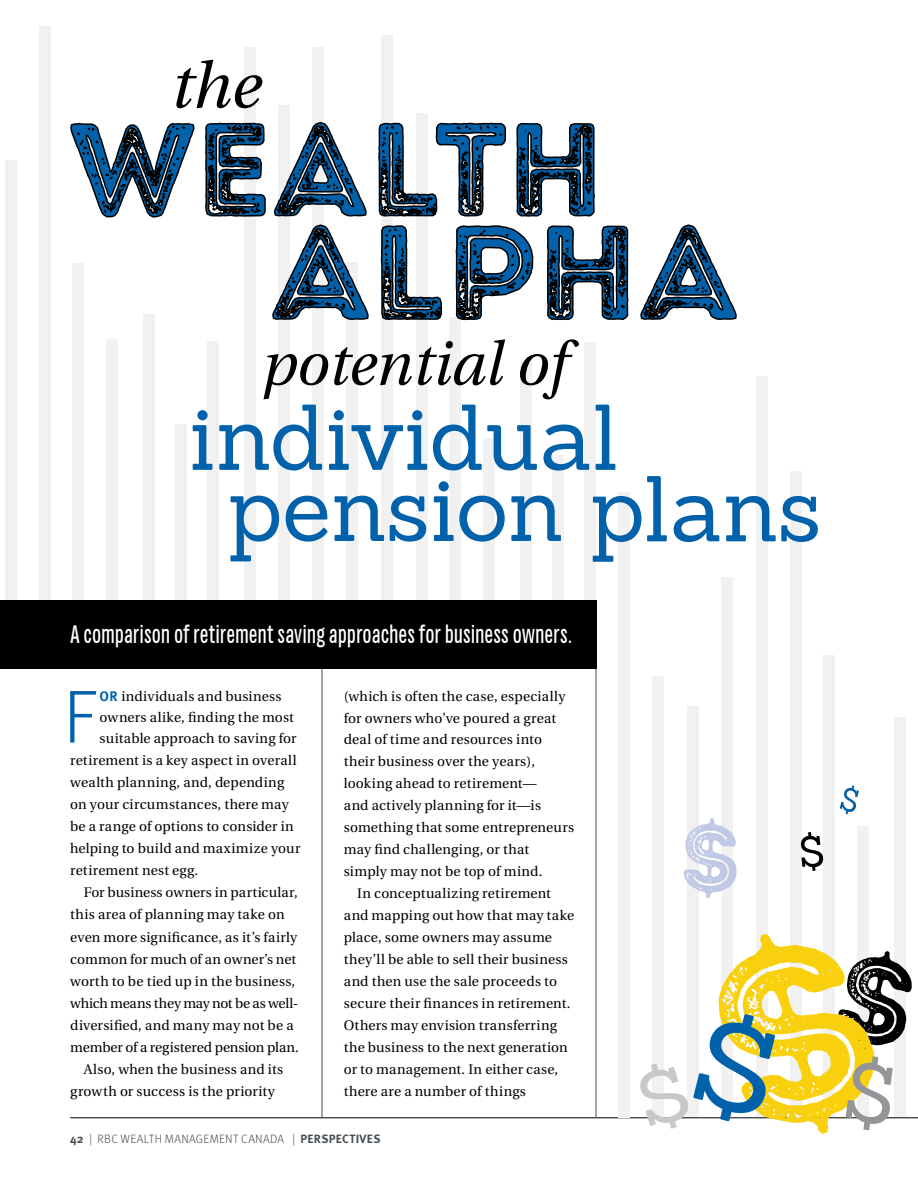
<style>
.page{position:relative;width:918px;height:1188px;background:#fff}
.page>*{position:absolute;margin:0;border:0;box-sizing:border-box;transform-origin:0 0}
.t1{font:300 75.15px "Meta OT";color:#0060a9}
.t2{font:25.2px "Chartwell Bars";letter-spacing:-.005em;color:#fff}
.t3{font:13.8px "Utopia";letter-spacing:.01em;color:#000}
.t4{font:13.8px "Utopia";letter-spacing:-.01em;color:#000}
.t5{font:13.8px "Utopia";letter-spacing:-.015em;color:#000}
.t6{font:300 12.15px "Meta OT";letter-spacing:.025em;color:#484f55}
.s1{font-family:"Meta OT";font-weight:700;color:#0162ab}
.s2{font-weight:700}
.s3{font-weight:700;font-size:12px}
</style>
<div class="page">
<hr style="left:70px;top:1117px;width:848px;height:1px;background:#000">
<div style="left:618px;top:492px;width:12px;height:626px;background:#f1f1f2"></div>
<div style="left:244px;top:48px;width:12px;height:597px;background:#f1f1f2"></div>
<div style="left:652px;top:677px;width:12px;height:440px;background:#f1f1f2"></div>
<div style="left:278px;top:105px;width:12px;height:539px;background:#f1f1f2"></div>
<div style="left:687px;top:706px;width:11px;height:411px;background:#f1f1f2"></div>
<div style="left:312px;top:48px;width:12px;height:597px;background:#f1f1f2"></div>
<div style="left:721px;top:577px;width:12px;height:540px;background:#f1f1f2"></div>
<div style="left:346px;top:262px;width:12px;height:383px;background:#f1f1f2"></div>
<div style="left:756px;top:376px;width:12px;height:741px;background:#f1f1f2"></div>
<div style="left:382px;top:35px;width:11px;height:610px;background:#f1f1f2"></div>
<div style="left:5px;top:161px;width:12px;height:483px;background:#f1f1f2"></div>
<div style="left:791px;top:471px;width:11px;height:646px;background:#f1f1f2"></div>
<div style="left:416px;top:113px;width:12px;height:532px;background:#f1f1f2"></div>
<div style="left:39px;top:26px;width:12px;height:619px;background:#f1f1f2"></div>
<div style="left:823px;top:656px;width:12px;height:461px;background:#f1f1f2"></div>
<div style="left:449px;top:317px;width:12px;height:328px;background:#f1f1f2"></div>
<div style="left:72px;top:263px;width:12px;height:381px;background:#f1f1f2"></div>
<div style="left:857px;top:826px;width:12px;height:291px;background:#f1f1f2"></div>
<div style="left:483px;top:438px;width:12px;height:207px;background:#f1f1f2"></div>
<div style="left:106px;top:340px;width:12px;height:304px;background:#f1f1f2"></div>
<div style="left:895px;top:717px;width:11px;height:400px;background:#f1f1f2"></div>
<div style="left:520px;top:361px;width:12px;height:284px;background:#f1f1f2"></div>
<div style="left:143px;top:314px;width:12px;height:330px;background:#f1f1f2"></div>
<div style="left:552px;top:455px;width:12px;height:189px;background:#f1f1f2"></div>
<div style="left:175px;top:424px;width:12px;height:220px;background:#f1f1f2"></div>
<div style="left:584px;top:342px;width:12px;height:303px;background:#f1f1f2"></div>
<div style="left:208px;top:341px;width:11px;height:303px;background:#f1f1f2"></div>
<hr style="left:322px;top:638px;width:1px;height:480px;background:#484f55">
<hr style="left:596px;top:638px;width:1px;height:480px;background:#484f55">
<div style="left:0;top:600px;width:596px;height:69px;background:#000"></div>
<svg style="left:70px;top:121px;width:525px;height:103px"></svg>
<svg style="left:272px;top:224px;width:465px;height:105px"></svg>
<svg style="left:176px;top:60px;width:86px;height:48px"></svg>
<svg style="left:193px;top:405px;width:625px;height:157px"></svg>
<svg style="left:800px;top:832px;width:24px;height:39px"></svg>
<svg style="left:840px;top:785px;width:19px;height:29px"></svg>
<svg style="left:263px;top:339px;width:316px;height:60px"></svg>
<svg style="left:684px;top:818px;width:52px;height:80px"></svg>
<svg style="left:638px;top:934px;width:274px;height:200px"></svg>
<h2 class="t2" style="left:70px;top:619px;width:504px">A comparison of retirement saving approaches for business owners.</h2>
<h1 class="t1" style="left:63px;top:673px;width:34px">F</h1>
<p class="t3" style="left:100px;top:688px;width:183px"><span class="s1">OR</span> individuals and business</p>
<p class="t3" style="left:100px;top:709px;width:196px">owners alike, finding the most</p>
<p class="t3" style="left:100px;top:730px;width:199px">suitable approach to saving for</p>
<p class="t3" style="left:70px;top:752px;width:228px">retirement is a key aspect in overall</p>
<p class="t3" style="left:70px;top:775px;width:216px">wealth planning, and, depending</p>
<p class="t3" style="left:70px;top:797px;width:220px">on your circumstances, there may</p>
<p class="t3" style="left:70px;top:819px;width:225px">be a range of options to consider in</p>
<p class="t3" style="left:70px;top:841px;width:232px">helping to build and maximize your</p>
<p class="t3" style="left:70px;top:863px;width:130px">retirement nest egg.</p>
<p class="t3" style="left:84px;top:885px;width:216px">For business owners in particular,</p>
<p class="t3" style="left:70px;top:907px;width:216px">this area of planning may take on</p>
<p class="t3" style="left:70px;top:929px;width:229px">even more significance, as it’s fairly</p>
<p class="t3" style="left:70px;top:951px;width:228px">common for much of an owner’s net</p>
<p class="t3" style="left:70px;top:973px;width:226px">worth to be tied up in the business,</p>
<p class="t5" style="left:70px;top:996px;width:229px">which means they may not be as well-</p>
<p class="t3" style="left:70px;top:1018px;width:225px">diversified, and many may not be a</p>
<p class="t4" style="left:70px;top:1040px;width:230px">member of a registered pension plan.</p>
<p class="t3" style="left:84px;top:1062px;width:201px">Also, when the business and its</p>
<p class="t3" style="left:70px;top:1084px;width:206px">growth or success is the priority</p>
<p class="t3" style="left:344px;top:688px;width:223px">(which is often the case, especially</p>
<p class="t3" style="left:344px;top:710px;width:214px">for owners who’ve poured a great</p>
<p class="t3" style="left:344px;top:732px;width:200px">deal of time and resources into</p>
<p class="t3" style="left:344px;top:754px;width:193px">their business over the years),</p>
<p class="t3" style="left:344px;top:776px;width:194px">looking ahead to retirement—</p>
<p class="t3" style="left:344px;top:798px;width:199px">and actively planning for it—is</p>
<p class="t3" style="left:344px;top:820px;width:232px">something that some entrepreneurs</p>
<p class="t3" style="left:344px;top:842px;width:187px">may find challenging, or that</p>
<p class="t3" style="left:344px;top:864px;width:200px">simply may not be top of mind.</p>
<p class="t3" style="left:357px;top:886px;width:195px">In conceptualizing retirement</p>
<p class="t3" style="left:344px;top:908px;width:232px">and mapping out how that may take</p>
<p class="t3" style="left:344px;top:930px;width:210px">place, some owners may assume</p>
<p class="t3" style="left:344px;top:952px;width:226px">they’ll be able to sell their business</p>
<p class="t3" style="left:344px;top:974px;width:215px">and then use the sale proceeds to</p>
<p class="t3" style="left:344px;top:996px;width:228px">secure their finances in retirement.</p>
<p class="t3" style="left:344px;top:1018px;width:215px">Others may envision transferring</p>
<p class="t3" style="left:344px;top:1040px;width:225px">the business to the next generation</p>
<p class="t3" style="left:344px;top:1062px;width:216px">or to management. In either case,</p>
<p class="t3" style="left:344px;top:1084px;width:184px">there are a number of things</p>
<p class="t6" style="left:70px;top:1132px;width:312px"><span class="s2">42</span> | RBC WEALTH MANAGEMENT CANADA | <span class="s3">PERSPECTIVES</span></p>
</div>
